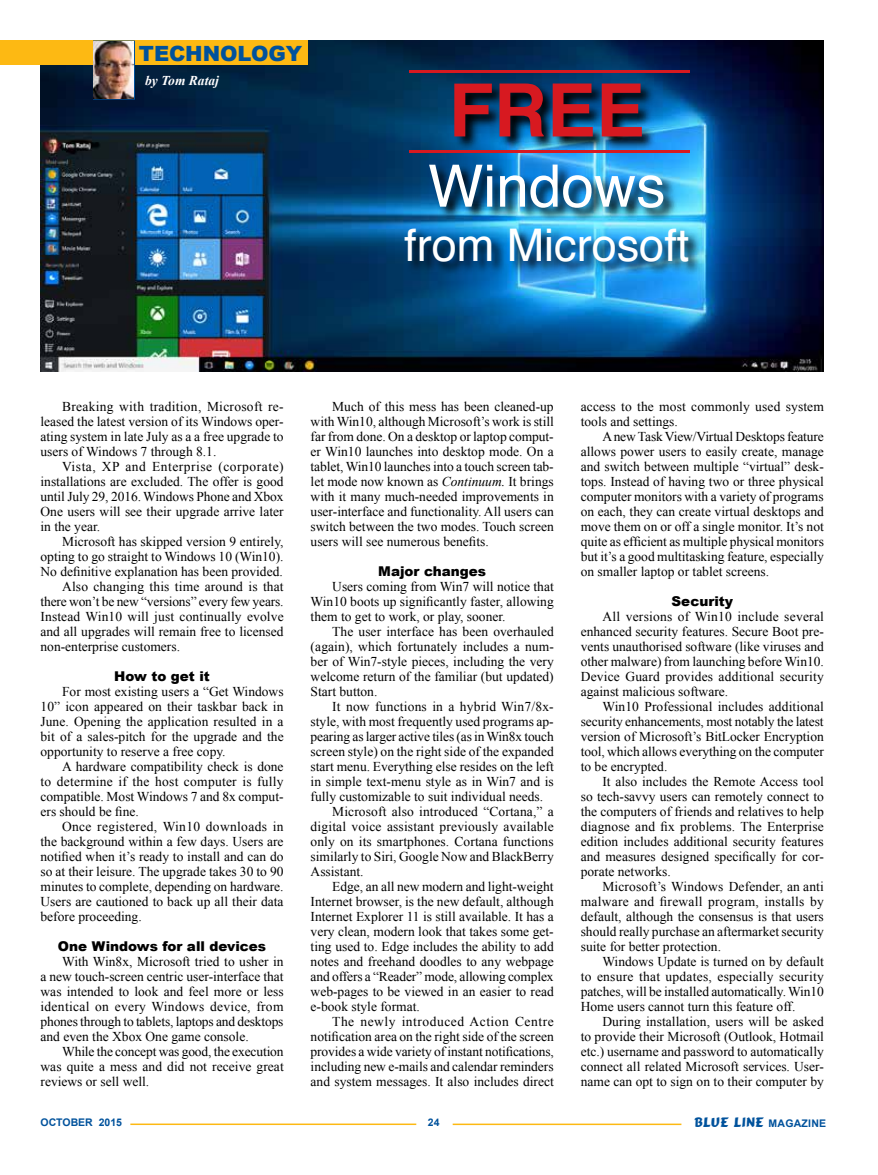
<style>
.page{position:relative;width:878px;height:1175px;background:#fff}
.page>*{position:absolute;margin:0;border:0;box-sizing:border-box;transform-origin:0 0}
.t1{font:700 73.5px "Helvetica";color:#d71920}
.t2{font:58.5px "Helvetica";color:#fff}
.t3{font:45px "Helvetica";color:#fff}
.t4{font:900 21px "Arial";letter-spacing:-.005em;color:#00529c}
.t5{font:13.5px/15px "Times New Roman";color:#000;text-align:justify}
.t6{font:900 13.5px "Arial";color:#000}
.t7{font:13.5px "Times New Roman";letter-spacing:.04em;color:#000}
.t8{font:13.5px "Comic";letter-spacing:.02em;color:#00529c}
.t9{font:italic 700 13.5px "Times New Roman";color:#fff}
.t10{font:700 10.5px "Arial";color:#00529c}
.s1{font-style:italic}
.s2{font-family:"Arial";font-weight:700;font-size:10.5px}
</style>
<div class="page">
<hr style="left:130px;top:1123px;width:286px;height:2px;background:#fdb913">
<hr style="left:452px;top:1123px;width:229px;height:2px;background:#fdb913">
<img style="left:40px;top:40px;width:783px;height:331px">
<div style="left:0;top:40px;width:307px;height:25px;background:#fdb913"></div>
<div style="left:93px;top:40px;width:42px;height:60px;border:1px solid #00529c"></div>
<img style="left:94px;top:42px;width:40px;height:57px">
<img style="left:404px;top:82px;width:299px;height:194px">
<hr style="left:409px;top:70px;width:281px;height:3px;background:#d71920">
<hr style="left:409px;top:150px;width:281px;height:3px;background:#d71920">
<h3 class="t4" style="left:139px;top:39px;width:165px">TECHNOLOGY</h3>
<p class="t9" style="left:145px;top:71px;width:75px">by Tom Rataj</p>
<h1 class="t1" style="left:448px;top:51px;width:198px">FREE</h1>
<h2 class="t2" style="left:428px;top:141px;width:239px">Windows</h2>
<h3 class="t3" style="left:404px;top:210px;width:287px">from Microsoft</h3>
<p class="t5" style="left:40px;top:399px;width:244px;text-indent:22px">Breaking with tradition, Microsoft re&shy;leased the latest version of its Windows oper&shy;ating system in late July as a a free upgrade to users of Windows 7 through 8.1.</p>
<p class="t5" style="left:40px;top:459px;width:245px;text-indent:22px">Vista, XP and Enterprise (corporate) installations are excluded. The offer is good until July 29, 2016. Windows Phone and Xbox One users will see their upgrade arrive later in the year.</p>
<p class="t5" style="left:62px;top:534px;width:223px">Microsoft has skipped version 9 entirely,</p>
<p class="t5" style="left:40px;top:549px;width:244px">opting to go straight to Windows 10 (Win10).</p>
<p class="t5" style="left:40px;top:564px;width:244px">No definitive explanation has been provided.</p>
<p class="t5" style="left:62px;top:579px;width:223px">Also changing this time around is that</p>
<p class="t5" style="left:40px;top:594px;width:244px">there won’t be new “versions” every few years.</p>
<p class="t5" style="left:40px;top:609px;width:245px">Instead Win10 will just continually evolve</p>
<p class="t5" style="left:40px;top:624px;width:244px">and all upgrades will remain free to licensed</p>
<p class="t5" style="left:40px;top:639px;width:141px">non-enterprise customers.</p>
<p class="t6" style="left:114px;top:666px;width:97px">How to get it</p>
<p class="t5" style="left:40px;top:684px;width:245px;text-indent:22px">For most existing users a “Get Windows 10” icon appeared on their taskbar back in June. Opening the application resulted in a bit of a sales-pitch for the upgrade and the opportunity to reserve a free copy.</p>
<p class="t5" style="left:40px;top:759px;width:245px;text-indent:22px">A hardware compatibility check is done to determine if the host computer is fully compatible. Most Windows 7 and 8x comput&shy;ers should be fine.</p>
<p class="t5" style="left:40px;top:819px;width:244px;text-indent:22px">Once registered, Win10 downloads in the background within a few days. Users are notified when it’s ready to install and can do so at their leisure. The upgrade takes 30 to 90 minutes to complete, depending on hardware.<br>Users are cautioned to back up all their data before proceeding.</p>
<p class="t6" style="left:58px;top:936px;width:210px">One Windows for all devices</p>
<p class="t5" style="left:40px;top:954px;width:245px;text-indent:22px">With Win8x, Microsoft tried to usher in a new touch-screen centric user-interface that was intended to look and feel more or less identical on every Windows device, from phones through to tablets, laptops and desktops and even the Xbox One game console.</p>
<p class="t5" style="left:40px;top:1044px;width:245px;text-indent:22px">While the concept was good, the execution was quite a mess and did not receive great reviews or sell well.</p>
<p class="t5" style="left:310px;top:399px;width:245px;text-indent:22px">Much of this mess has been cleaned-up with Win10, although Microsoft’s work is still far from done. On a desktop or laptop comput&shy;er Win10 launches into desktop mode. On a tablet, Win10 launches into a touch screen tab&shy;let mode now known as <span class="s1">Continuum.</span> It brings with it many much-needed improvements in user-interface and functionality. All users can switch between the two modes. Touch screen users will see numerous benefits.</p>
<p class="t6" style="left:378px;top:561px;width:109px">Major changes</p>
<p class="t5" style="left:310px;top:579px;width:244px;text-indent:22px">Users coming from Win7 will notice that Win10 boots up significantly faster, allowing them to get to work, or play, sooner.</p>
<p class="t5" style="left:310px;top:624px;width:245px;text-indent:22px">The user interface has been overhauled (again), which fortunately includes a num&shy;ber of Win7-style pieces, including the very welcome return of the familiar (but updated)<br>Start button.</p>
<p class="t5" style="left:332px;top:699px;width:223px">It now functions in a hybrid Win7/8x-</p>
<p class="t5" style="left:310px;top:714px;width:244px">style, with most frequently used programs ap-</p>
<p class="t5" style="left:310px;top:729px;width:245px">pearing as larger active tiles (as in Win8x touch</p>
<p class="t5" style="left:310px;top:744px;width:245px">screen style) on the right side of the expanded</p>
<p class="t5" style="left:310px;top:759px;width:244px">start menu. Everything else resides on the left</p>
<p class="t5" style="left:310px;top:774px;width:244px">in simple text-menu style as in Win7 and is</p>
<p class="t5" style="left:310px;top:789px;width:234px">fully customizable to suit individual needs.</p>
<p class="t5" style="left:332px;top:804px;width:223px">Microsoft also introduced “Cortana,” a</p>
<p class="t5" style="left:310px;top:819px;width:245px">digital voice assistant previously available</p>
<p class="t5" style="left:310px;top:834px;width:244px">only on its smartphones. Cortana functions</p>
<p class="t5" style="left:310px;top:849px;width:245px">similarly to Siri, Google Now and BlackBerry</p>
<p class="t5" style="left:310px;top:864px;width:54px">Assistant.</p>
<p class="t5" style="left:332px;top:879px;width:223px">Edge, an all new modern and light-weight</p>
<p class="t5" style="left:310px;top:894px;width:244px">Internet browser, is the new default, although</p>
<p class="t5" style="left:310px;top:909px;width:244px">Internet Explorer 11 is still available. It has a</p>
<p class="t5" style="left:310px;top:924px;width:244px">very clean, modern look that takes some get-</p>
<p class="t5" style="left:310px;top:939px;width:244px">ting used to. Edge includes the ability to add</p>
<p class="t5" style="left:310px;top:954px;width:244px">notes and freehand doodles to any webpage</p>
<p class="t5" style="left:310px;top:969px;width:244px">and offers a “Reader” mode, allowing complex</p>
<p class="t5" style="left:310px;top:983px;width:244px">web-pages to be viewed in an easier to read</p>
<p class="t5" style="left:310px;top:998px;width:111px">e-book style format.</p>
<p class="t7" style="left:332px;top:1012px;width:223px">The newly introduced Action Centre</p>
<p class="t5" style="left:310px;top:1028px;width:245px">notification area on the right side of the screen</p>
<p class="t5" style="left:310px;top:1043px;width:245px">provides a wide variety of instant notifications,</p>
<p class="t5" style="left:310px;top:1058px;width:244px">including new e-mails and calendar reminders</p>
<p class="t5" style="left:310px;top:1073px;width:245px">and system messages. It also includes direct</p>
<p class="t5" style="left:580px;top:398px;width:245px">access to the most commonly used system tools and settings.</p>
<p class="t5" style="left:580px;top:428px;width:245px;text-indent:22px">A new Task View/Virtual Desktops feature allows power users to easily create, manage and switch between multiple “virtual” desk&shy;tops. Instead of having two or three physical computer monitors with a variety of programs on each, they can create virtual desktops and move them on or off a single monitor. It’s not quite as efficient as multiple physical monitors but it’s a good multitasking feature, especially on smaller laptop or tablet screens.</p>
<p class="t6" style="left:671px;top:591px;width:63px">Security</p>
<p class="t5" style="left:580px;top:608px;width:245px;text-indent:22px">All versions of Win10 include several enhanced security features. Secure Boot pre&shy;vents unauthorised software (like viruses and other malware) from launching before Win10.<br>Device Guard provides additional security against malicious software.</p>
<p class="t5" style="left:580px;top:698px;width:245px;text-indent:22px">Win10 Professional includes additional security enhancements, most notably the latest version of Microsoft’s BitLocker Encryption tool, which allows everything on the computer to be encrypted.</p>
<p class="t5" style="left:580px;top:773px;width:245px;text-indent:22px">It also includes the Remote Access tool so tech-savvy users can remotely connect to the computers of friends and relatives to help diagnose and fix problems. The Enterprise edition includes additional security features and measures designed specifically for cor&shy;porate networks.</p>
<p class="t5" style="left:580px;top:878px;width:245px;text-indent:22px">Microsoft’s Windows Defender, an anti malware and firewall program, installs by default, although the consensus is that users should really purchase an aftermarket security suite for better protection.</p>
<p class="t5" style="left:580px;top:953px;width:245px;text-indent:22px">Windows Update is turned on by default to ensure that updates, especially security patches, will be installed automatically. Win10<br>Home users cannot turn this feature off.</p>
<p class="t5" style="left:580px;top:1013px;width:244px;text-indent:22px">During installation, users will be asked to provide their Microsoft (Outlook, Hotmail etc.) username and password to automatically connect all related Microsoft services. User&shy;name can opt to sign on to their computer by</p>
<p class="t10" style="left:41px;top:1115px;width:83px">OCTOBER 2015</p>
<p class="t10" style="left:428px;top:1115px;width:13px">24</p>
<p class="t8" style="left:694px;top:1113px;width:133px">BLUE LINE <span class="s2">MAGAZINE</span></p>
</div>
